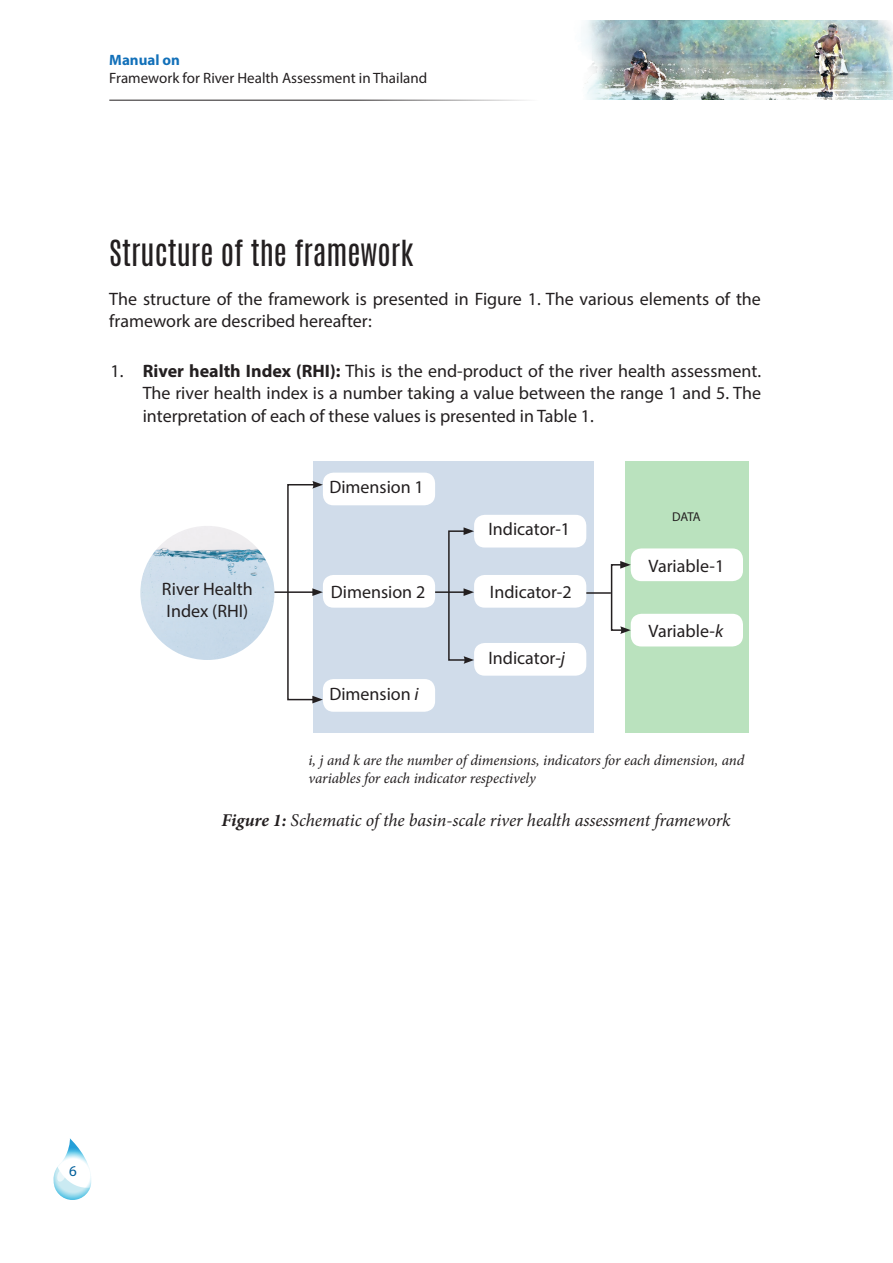
<style>
.page{position:relative;width:893px;height:1263px;background:#fff}
.page>*{position:absolute;margin:0;border:0;box-sizing:border-box;transform-origin:0 0}
.t1{font:30px "Antonio";color:#231f20}
.t2{font:18px/22.5px "Myriad Pro";color:#231f20}
.t3{font:italic 18px "Minion Pro";letter-spacing:-.005em;color:#231f20}
.t4{font:italic 15px/18px "Minion Pro";letter-spacing:-.01em;color:#231f20}
.t5{font:15px "Myriad Pro";color:#231f20}
.t6{font:700 15px "Myriad Pro";color:#1270b9}
.t7{font:15px "Myriad Pro";color:#005f9b}
.t8{font:12.75px "Myriad Pro";color:#231f20}
.s1{font-weight:700}
.s2{font-style:italic}
</style>
<div class="page">
<img style="left:584px;top:21px;width:89px;height:78px">
<img style="left:673px;top:21px;width:220px;height:78px">
<svg style="left:53px;top:1138px;width:38px;height:62px"></svg>
<hr style="left:109px;top:100px;width:476px;height:1px;background:#231f20">
<div style="left:625px;top:462px;width:123px;height:271px;background:#bae2be"></div>
<div style="left:631px;top:548px;width:112px;height:33px;background:#fff;border-radius:11px"></div>
<div style="left:631px;top:614px;width:112px;height:32px;background:#fff;border-radius:11px"></div>
<div style="left:313px;top:462px;width:281px;height:271px;background:#d0dcea"></div>
<div style="left:323px;top:473px;width:112px;height:32px;background:#fff;border-radius:11px"></div>
<div style="left:474px;top:515px;width:112px;height:32px;background:#fff;border-radius:11px"></div>
<div style="left:323px;top:679px;width:112px;height:33px;background:#fff;border-radius:11px"></div>
<div style="left:474px;top:643px;width:112px;height:33px;background:#fff;border-radius:11px"></div>
<img style="left:140px;top:526px;width:134px;height:134px;border-radius:67px">
<div style="left:474px;top:575px;width:112px;height:33px;background:#fff;border-radius:11px"></div>
<div style="left:323px;top:575px;width:112px;height:33px;background:#fff;border-radius:11px"></div>
<div style="left:287px;top:484px;width:28px;height:216px;border:2px solid #231f20"></div>
<svg style="left:312px;top:696px;width:11px;height:7px"></svg>
<svg style="left:312px;top:481px;width:11px;height:8px"></svg>
<hr style="left:274px;top:591px;width:41px;height:2px;background:#231f20">
<svg style="left:312px;top:588px;width:11px;height:8px"></svg>
<hr style="left:435px;top:591px;width:31px;height:2px;background:#231f20">
<svg style="left:467px;top:589px;width:7px;height:6px"></svg>
<div style="left:448px;top:530px;width:19px;height:131px;border:2px solid #231f20"></div>
<svg style="left:464px;top:527px;width:10px;height:8px"></svg>
<svg style="left:464px;top:656px;width:10px;height:8px"></svg>
<div style="left:611px;top:564px;width:12px;height:67px;border:2px solid #231f20"></div>
<svg style="left:620px;top:561px;width:11px;height:8px"></svg>
<svg style="left:620px;top:626px;width:11px;height:8px"></svg>
<hr style="left:586px;top:592px;width:25px;height:2px;background:#231f20">
<p class="t6" style="left:109px;top:50px;width:72px">Manual on</p>
<p class="t5" style="left:109px;top:69px;width:319px">Framework for River Health Assessment in Thailand</p>
<h1 class="t1" style="left:109px;top:231px;width:305px">Structure of the framework</h1>
<p class="t2" style="left:109px;top:287px;width:653px">The structure of the framework is presented in Figure 1. The various elements of the framework are described hereafter:</p>
<p class="t2" style="left:143px;top:359px;width:620px;text-align:justify;text-indent:-32px">1. <span class="s1">River health Index (RHI):</span> This is the end-product of the river health assessment.<br>The river health index is a number taking a value between the range 1 and 5. The interpretation of each of these values is presented in Table 1.</p>
<p class="t2" style="left:162px;top:577px;width:92px">River Health<br>Index (RHI)</p>
<p class="t2" style="left:329px;top:475px;width:96px">Dimension 1</p>
<p class="t2" style="left:331px;top:580px;width:96px">Dimension 2</p>
<p class="t2" style="left:329px;top:682px;width:91px">Dimension <span class="s2">i</span></p>
<p class="t2" style="left:488px;top:517px;width:83px">Indicator-1</p>
<p class="t2" style="left:490px;top:580px;width:83px">Indicator-2</p>
<p class="t2" style="left:488px;top:646px;width:78px">Indicator-<span class="s2">j</span></p>
<p class="t8" style="left:672px;top:509px;width:30px">DATA</p>
<p class="t2" style="left:649px;top:555px;width:77px">Variable-1</p>
<p class="t2" style="left:649px;top:620px;width:76px">Variable-<span class="s2">k</span></p>
<p class="t4" style="left:309px;top:751px;width:437px">i, j and k are the number of dimensions, indicators for each dimension, and variables for each indicator respectively</p>
<p class="t3" style="left:222px;top:808px;width:511px"><span class="s1">Figure 1:</span> Schematic of the basin-scale river health assessment framework</p>
<p class="t7" style="left:69px;top:1161px;width:9px">6</p>
</div>
